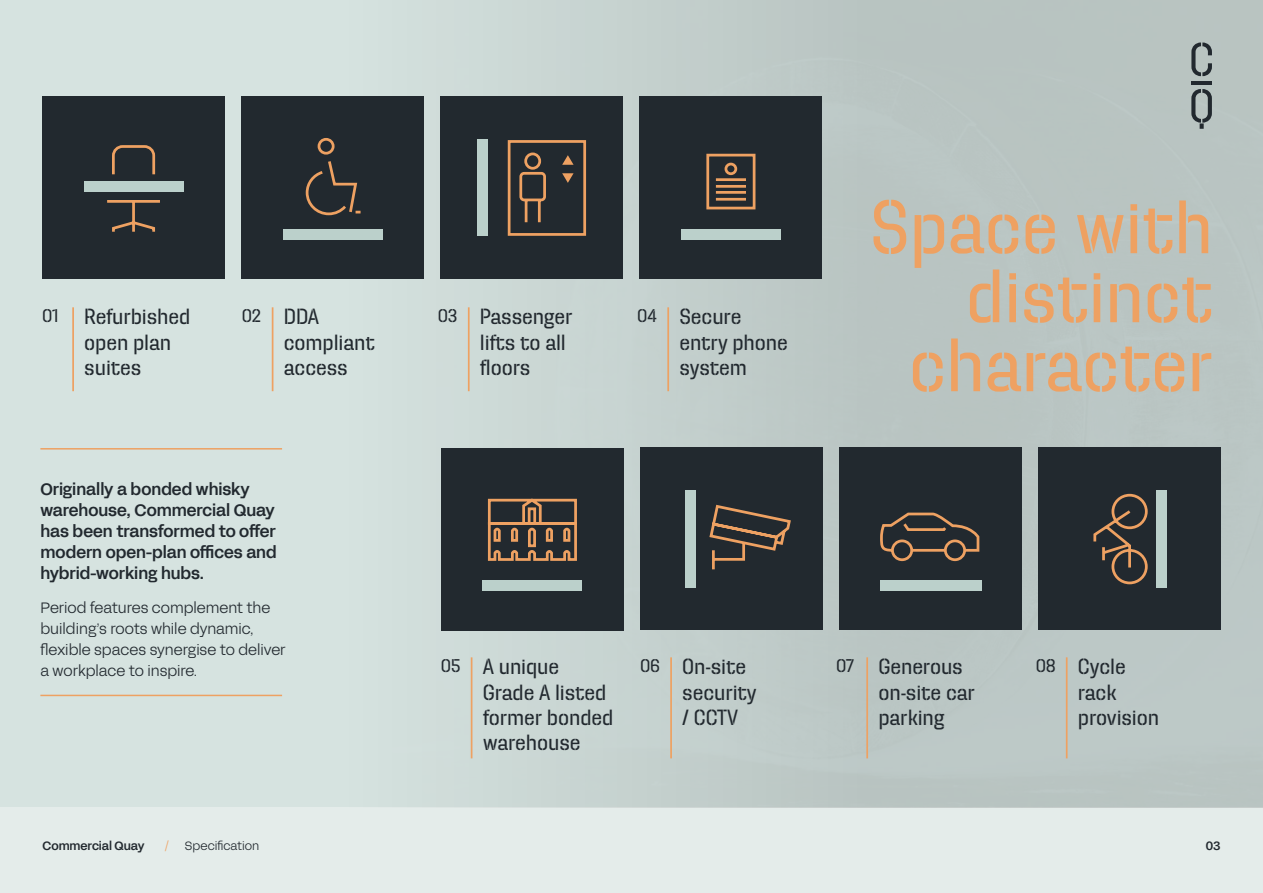
<style>
.page{position:relative;width:1263px;height:893px;background:#d6e3e0}
.page>*{position:absolute;margin:0;border:0;box-sizing:border-box;transform-origin:0 0}
.t1{font:75px/69px "Dezen Stencil 02";letter-spacing:.025em;color:#eea162;text-align:right}
.t2{font:21.9px/25.2px "Dezen Stencil 02";letter-spacing:.025em;color:#22292f}
.t3{font:18.3px "Dezen Stencil 02";letter-spacing:.025em;color:#22292f}
.t4{font:500 16.5px/21px "FFF Acid Grotesk";color:#22292f}
.t5{font:300 15px/21px "FFF Acid Grotesk";color:#22292f}
.t6{font:500 12px "FFF Acid Grotesk";letter-spacing:-.005em;color:#22292f}
.t7{font:300 12px "FFF Acid Grotesk";color:#22292f}
.t8{font:300 12px "FFF Acid Grotesk";color:#eea162}
</style>
<div class="page">
<div style="left:0;top:808px;width:1263px;height:85px;background:#e4ecea"></div>
<img style="left:337px;top:0;width:926px;height:808px">
<hr style="left:1191px;top:81px;width:21px;height:4px;background:#22292f">
<svg style="left:1191px;top:89px;width:21px;height:40px"></svg>
<svg style="left:1191px;top:43px;width:21px;height:33px"></svg>
<hr style="left:468px;top:307px;width:2px;height:84px;background:#eea162">
<hr style="left:667px;top:307px;width:2px;height:84px;background:#eea162">
<hr style="left:72px;top:307px;width:2px;height:84px;background:#eea162">
<hr style="left:272px;top:307px;width:1px;height:84px;background:#eea162">
<div style="left:441px;top:97px;width:182px;height:182px;background:#22292f"></div>
<div style="left:43px;top:97px;width:182px;height:182px;background:#22292f"></div>
<div style="left:84px;top:182px;width:99px;height:10px;background:#bbd0cb"></div>
<svg style="left:104px;top:145px;width:59px;height:87px"></svg>
<div style="left:242px;top:97px;width:182px;height:182px;background:#22292f"></div>
<svg style="left:305px;top:138px;width:56px;height:78px"></svg>
<div style="left:283px;top:229px;width:99px;height:10px;background:#bbd0cb"></div>
<div style="left:640px;top:97px;width:182px;height:182px;background:#22292f"></div>
<div style="left:681px;top:229px;width:100px;height:10px;background:#bbd0cb"></div>
<div style="left:706px;top:154px;width:49px;height:55px;border:3px solid #eea162"></div>
<hr style="left:716px;top:178px;width:30px;height:3px;background:#eea162">
<hr style="left:716px;top:185px;width:30px;height:3px;background:#eea162">
<hr style="left:716px;top:191px;width:30px;height:3px;background:#eea162">
<hr style="left:716px;top:198px;width:30px;height:3px;background:#eea162">
<div style="left:724px;top:163px;width:13px;height:12px;border:3px solid #eea162;border-radius:50%"></div>
<div style="left:478px;top:140px;width:10px;height:96px;background:#bbd0cb"></div>
<svg style="left:507px;top:140px;width:80px;height:96px"></svg>
<hr style="left:866px;top:657px;width:2px;height:101px;background:#eea162">
<hr style="left:1066px;top:657px;width:1px;height:101px;background:#eea162">
<hr style="left:471px;top:657px;width:1px;height:101px;background:#eea162">
<hr style="left:670px;top:657px;width:2px;height:101px;background:#eea162">
<div style="left:839px;top:448px;width:182px;height:182px;background:#22292f"></div>
<div style="left:880px;top:580px;width:101px;height:10px;background:#bbd0cb"></div>
<svg style="left:880px;top:512px;width:100px;height:50px"></svg>
<div style="left:1038px;top:448px;width:182px;height:182px;background:#22292f"></div>
<div style="left:1156px;top:490px;width:10px;height:98px;background:#bbd0cb"></div>
<svg style="left:1093px;top:493px;width:55px;height:92px"></svg>
<div style="left:640px;top:448px;width:182px;height:182px;background:#22292f"></div>
<svg style="left:709px;top:504px;width:82px;height:66px"></svg>
<div style="left:685px;top:490px;width:10px;height:98px;background:#bbd0cb"></div>
<div style="left:441px;top:448px;width:182px;height:182px;background:#22292f"></div>
<div style="left:482px;top:580px;width:100px;height:10px;background:#bbd0cb"></div>
<hr style="left:40px;top:448px;width:242px;height:2px;background:#eea162">
<hr style="left:40px;top:695px;width:242px;height:1px;background:#eea162">
<svg style="left:487px;top:498px;width:90px;height:63px"></svg>
<p class="t3" style="left:43px;top:305px;width:17px">01</p>
<p class="t2" style="left:284px;top:304px;width:92px">DDA compliant access</p>
<p class="t2" style="left:85px;top:304px;width:107px">Refurbished</p>
<p class="t3" style="left:638px;top:305px;width:20px">04</p>
<p class="t2" style="left:85px;top:329px;width:88px">open plan suites</p>
<p class="t3" style="left:242px;top:305px;width:20px">02</p>
<p class="t3" style="left:438px;top:305px;width:21px">03</p>
<p class="t2" style="left:680px;top:304px;width:109px">Secure entry phone system</p>
<p class="t2" style="left:480px;top:304px;width:94px">Passenger lifts to all floors</p>
<h1 class="t1" style="left:871px;top:193px;width:342px">Space with distinct character</h1>
<p class="t4" style="left:40px;top:478px;width:238px">Originally a bonded whisky warehouse, Commercial Quay has been transformed to offer modern open-plan offices and hybrid-working hubs.</p>
<p class="t5" style="left:40px;top:596px;width:247px">Period features complement the building’s roots while dynamic, flexible spaces synergise to deliver a workplace to inspire.</p>
<p class="t3" style="left:441px;top:655px;width:21px">05</p>
<p class="t2" style="left:683px;top:654px;width:75px">On-site security / CCTV</p>
<p class="t2" style="left:483px;top:654px;width:77px">A unique</p>
<p class="t3" style="left:1036px;top:655px;width:21px">08</p>
<p class="t2" style="left:483px;top:679px;width:131px">Grade A listed former bonded warehouse</p>
<p class="t3" style="left:640px;top:655px;width:21px">06</p>
<p class="t3" style="left:837px;top:655px;width:19px">07</p>
<p class="t2" style="left:1078px;top:654px;width:82px">Cycle rack provision</p>
<p class="t2" style="left:879px;top:654px;width:98px">Generous on-site car parking</p>
<p class="t6" style="left:43px;top:838px;width:104px">Commercial Quay</p>
<p class="t8" style="left:165px;top:838px;width:6px">/</p>
<p class="t7" style="left:185px;top:838px;width:76px">Specification</p>
<p class="t6" style="left:1206px;top:838px;width:16px">03</p>
</div>
